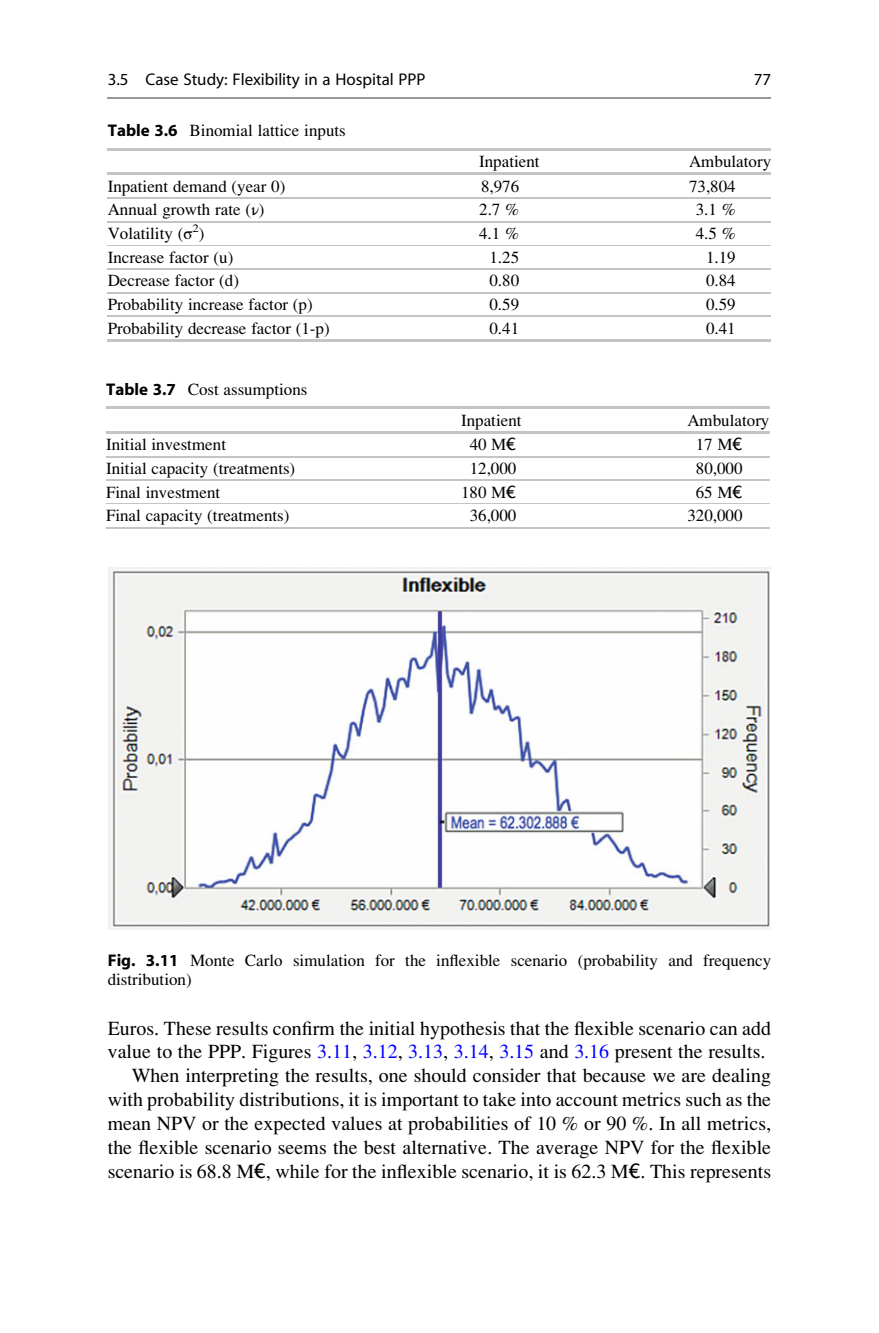
<style>
.page{position:relative;width:879px;height:1333px;background:#fff}
.page>*{position:absolute;margin:0;border:0;box-sizing:border-box;transform-origin:0 0}
.t1{font:20px/24px "Adv P6975";color:#000;text-align:right}
.t2{font:17px/19.8px "Adv P6975";color:#000}
.t3{font:17px "Adv P49 E930";color:#000}
.s1{font-family:"Adv P4 A07 FF"}
.s2{font-family:"Adv OT8608 a 8 d 1"}
.s3{font-family:"Adv T Tbe 363 b 7 b"}
.s4{color:#00f}
</style>
<div class="page">
<hr style="left:106px;top:407px;width:663px;height:2px;background:#c3c4c4">
<hr style="left:106px;top:431px;width:663px;height:2px;background:#c3c4c4">
<hr style="left:106px;top:456px;width:663px;height:1px;background:#c3c4c4">
<hr style="left:106px;top:480px;width:663px;height:1px;background:#c3c4c4">
<hr style="left:106px;top:503px;width:663px;height:1px;background:#c3c4c4">
<hr style="left:106px;top:527px;width:663px;height:2px;background:#c3c4c4">
<hr style="left:108px;top:148px;width:663px;height:2px;background:#c3c4c4">
<hr style="left:108px;top:173px;width:663px;height:2px;background:#c3c4c4">
<hr style="left:108px;top:197px;width:663px;height:1px;background:#c3c4c4">
<hr style="left:108px;top:221px;width:663px;height:1px;background:#c3c4c4">
<hr style="left:108px;top:245px;width:663px;height:1px;background:#c3c4c4">
<hr style="left:108px;top:268px;width:663px;height:1px;background:#c3c4c4">
<hr style="left:108px;top:292px;width:663px;height:1px;background:#c3c4c4">
<hr style="left:108px;top:315px;width:663px;height:1px;background:#c3c4c4">
<hr style="left:108px;top:339px;width:663px;height:2px;background:#c3c4c4">
<img style="left:109px;top:567px;width:661px;height:362px">
<hr style="left:108px;top:96px;width:663px;height:2px;background:#989898">
<p class="t3" style="left:108px;top:73px;width:319px">3.5 Case Study: Flexibility in a Hospital PPP</p>
<p class="t3" style="left:754px;top:73px;width:19px">77</p>
<p class="t2" style="left:108px;top:122px;width:239px"><span class="s1">Table 3.6</span> Binomial lattice inputs</p>
<p class="t2" style="left:479px;top:153px;width:62px">Inpatient</p>
<p class="t2" style="left:689px;top:153px;width:83px">Ambulatory</p>
<p class="t2" style="left:108px;top:178px;width:179px">Inpatient demand (year 0)</p>
<p class="t2" style="left:481px;top:178px;width:40px">8,976</p>
<p class="t2" style="left:689px;top:178px;width:48px">73,804</p>
<p class="t2" style="left:108px;top:201px;width:158px">Annual growth rate (<span class="s2">ν</span>)</p>
<p class="t2" style="left:479px;top:201px;width:41px">2.7 %</p>
<p class="t2" style="left:696px;top:201px;width:42px">3.1 %</p>
<p class="t2" style="left:108px;top:225px;width:98px">Volatility (<span class="s2">σ</span><sup>2</sup>)</p>
<p class="t2" style="left:479px;top:225px;width:41px">4.1 %</p>
<p class="t2" style="left:696px;top:225px;width:42px">4.5 %</p>
<p class="t2" style="left:108px;top:249px;width:127px">Increase factor (u)</p>
<p class="t2" style="left:489px;top:249px;width:31px">1.25</p>
<p class="t2" style="left:706px;top:249px;width:31px">1.19</p>
<p class="t2" style="left:108px;top:272px;width:133px">Decrease factor (d)</p>
<p class="t2" style="left:489px;top:272px;width:31px">0.80</p>
<p class="t2" style="left:706px;top:272px;width:31px">0.84</p>
<p class="t2" style="left:108px;top:296px;width:206px">Probability increase factor (p)</p>
<p class="t2" style="left:489px;top:296px;width:31px">0.59</p>
<p class="t2" style="left:706px;top:296px;width:31px">0.59</p>
<p class="t2" style="left:108px;top:319px;width:223px">Probability decrease factor (1-p)</p>
<p class="t2" style="left:489px;top:319px;width:31px">0.41</p>
<p class="t2" style="left:706px;top:319px;width:31px">0.41</p>
<p class="t2" style="left:106px;top:381px;width:203px"><span class="s1">Table 3.7</span> Cost assumptions</p>
<p class="t2" style="left:461px;top:412px;width:62px">Inpatient</p>
<p class="t2" style="left:687px;top:412px;width:83px">Ambulatory</p>
<p class="t2" style="left:106px;top:436px;width:122px">Initial investment</p>
<p class="t2" style="left:470px;top:436px;width:48px">40 M<span class="s3">€</span></p>
<p class="t2" style="left:696px;top:436px;width:48px">17 M<span class="s3">€</span></p>
<p class="t2" style="left:106px;top:460px;width:191px">Initial capacity (treatments)</p>
<p class="t2" style="left:470px;top:460px;width:48px">12,000</p>
<p class="t2" style="left:696px;top:460px;width:48px">80,000</p>
<p class="t2" style="left:106px;top:484px;width:116px">Final investment</p>
<p class="t2" style="left:461px;top:484px;width:57px">180 M<span class="s3">€</span></p>
<p class="t2" style="left:696px;top:484px;width:48px">65 M<span class="s3">€</span></p>
<p class="t2" style="left:106px;top:507px;width:185px">Final capacity (treatments)</p>
<p class="t2" style="left:470px;top:507px;width:48px">36,000</p>
<p class="t2" style="left:687px;top:507px;width:57px">320,000</p>
<p class="t2" style="left:108px;top:951px;width:665px"><span class="s1">Fig. 3.11</span> Monte Carlo simulation for the inflexible scenario (probability and frequency distribution)</p>
<p class="t1" style="left:108px;top:1017px;width:665px">Euros. These results confirm the initial hypothesis that the flexible scenario can add value to the PPP. Figures <span class="s4">3.11</span>, <span class="s4">3.12</span>, <span class="s4">3.13</span>, <span class="s4">3.14</span>, <span class="s4">3.15</span> and <span class="s4">3.16</span> present the results.<br>When interpreting the results, one should consider that because we are dealing with probability distributions, it is important to take into account metrics such as the mean NPV or the expected values at probabilities of 10 % or 90 %. In all metrics, the flexible scenario seems the best alternative. The average NPV for the flexible scenario is 68.8 M<span class="s3">€</span>, while for the inflexible scenario, it is 62.3 M<span class="s3">€</span>. This represents</p>
</div>
